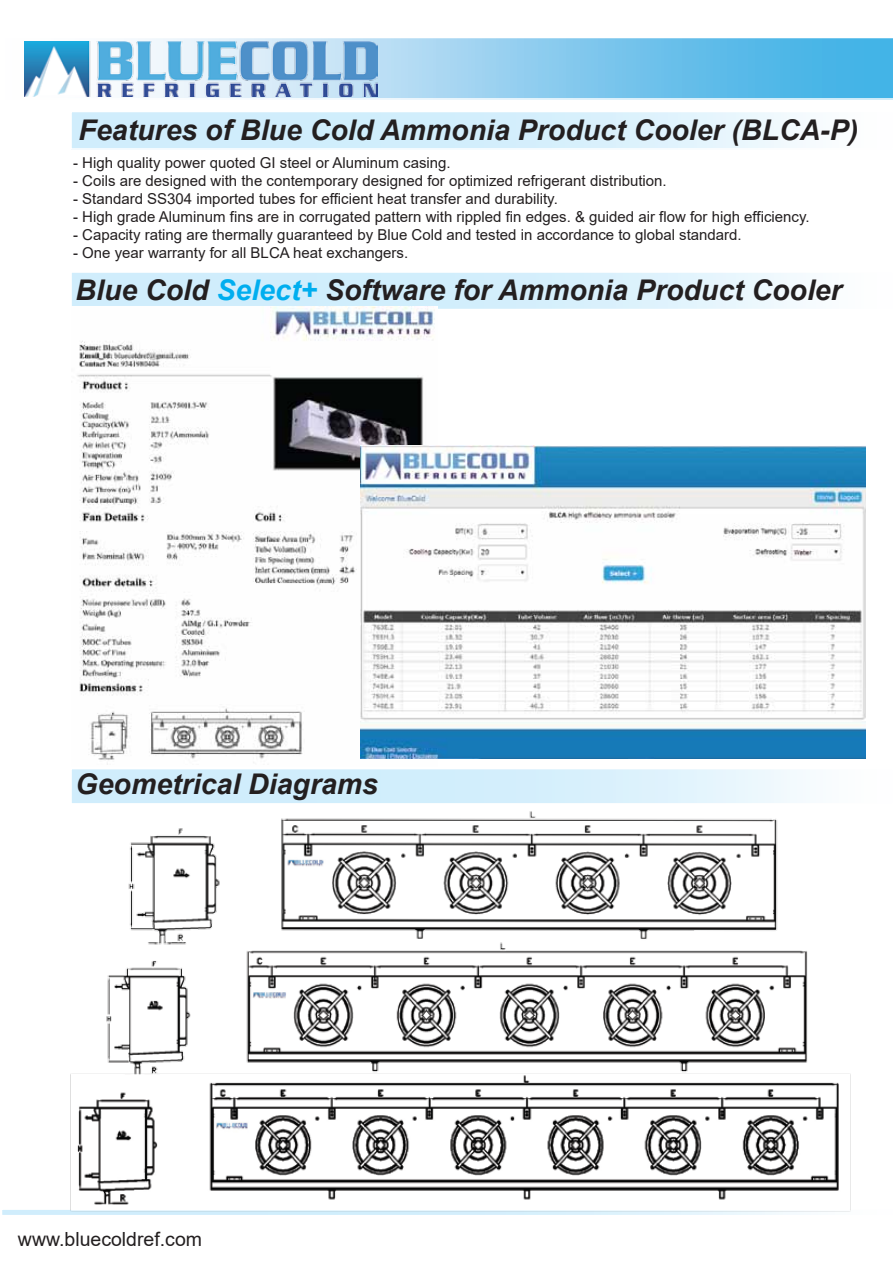
<style>
.page{position:relative;width:893px;height:1263px;background:#fff}
.page>*{position:absolute;margin:0;border:0;box-sizing:border-box;transform-origin:0 0}
.t1{font:italic 700 28.5px "Arial";color:#231f20}
.t2{font:19.5px "Arial";color:#231f20}
.t3{font:15px "Arial";color:#231f20}
.s1{color:#00aeef}
</style>
<div class="page">
<svg style="left:24px;top:38px;width:869px;height:62px;background:#82c9ed"></svg>
<img style="left:24px;top:42px;width:354px;height:54px">
<div style="left:71px;top:112px;width:822px;height:37px;background:linear-gradient(to right,#c5e9fb,#f0f9fd)"></div>
<div style="left:70px;top:111px;width:823px;height:39px;border:2px solid #fff"></div>
<svg style="left:73px;top:274px;width:730px;height:33px;background:#d7effc"></svg>
<div style="left:70px;top:271px;width:823px;height:39px;border:2px solid #fff"></div>
<div style="left:71px;top:769px;width:822px;height:35px;background:linear-gradient(to right,#c5e9fb,#f0f9fd)"></div>
<div style="left:70px;top:768px;width:823px;height:37px;border:2px solid #fff"></div>
<svg style="left:2px;top:1210px;width:62px;height:5px"></svg>
<img style="left:71px;top:307px;width:366px;height:458px">
<img style="left:361px;top:445px;width:505px;height:313px">
<img style="left:128px;top:811px;width:650px;height:124px">
<img style="left:106px;top:935px;width:702px;height:108px">
<img style="left:64px;top:1043px;width:787px;height:172px">
<h1 class="t1" style="left:79px;top:110px;width:781px">Features of Blue Cold Ammonia Product Cooler (BLCA-P)</h1>
<p class="t3" style="left:73px;top:152px;width:379px">- High quality power quoted GI steel or Aluminum casing.</p>
<p class="t3" style="left:73px;top:170px;width:595px">- Coils are designed with the contemporary designed for optimized refrigerant distribution.</p>
<p class="t3" style="left:73px;top:188px;width:486px">- Standard SS304 imported tubes for efficient heat transfer and durability.</p>
<p class="t3" style="left:73px;top:206px;width:738px">- High grade Aluminum fins are in corrugated pattern with rippled fin edges. &amp; guided air flow for high efficiency.</p>
<p class="t3" style="left:73px;top:224px;width:670px">- Capacity rating are thermally guaranteed by Blue Cold and tested in accordance to global standard.</p>
<p class="t3" style="left:73px;top:242px;width:337px">- One year warranty for all BLCA heat exchangers.</p>
<h1 class="t1" style="left:76px;top:271px;width:768px">Blue Cold <span class="s1">Select+</span> Software for Ammonia Product Cooler</h1>
<h1 class="t1" style="left:76px;top:764px;width:304px">Geometrical Diagrams</h1>
<h2 class="t2" style="left:18px;top:1225px;width:186px">www.bluecoldref.com</h2>
</div>
